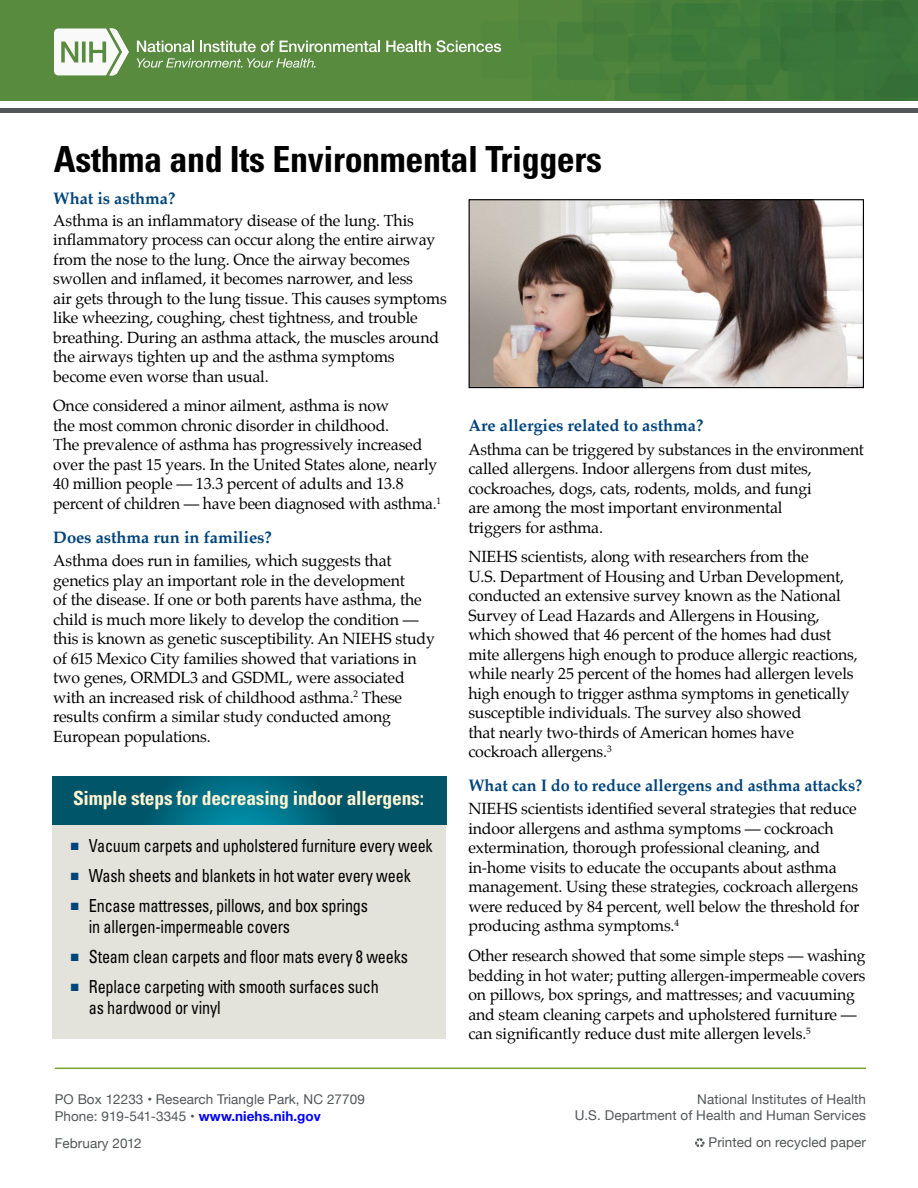
<style>
.page{position:relative;width:918px;height:1188px;background:#fff}
.page>*{position:absolute;margin:0;border:0;box-sizing:border-box;transform-origin:0 0}
.t1{font:700 condensed 36px "Univers";letter-spacing:-.01em;color:#000}
.t2{font:700 condensed 19.5px "Univers";letter-spacing:-.01em;color:#fff4d3}
.t3{font:condensed 18px/21px "Univers";letter-spacing:-.01em;color:#000;scale:.9 1}
.Subhead{font:700 16.5px "Palatino";letter-spacing:-.005em;color:#00447c}
.Bodycopy{font:15.9px/19.5px "Palatino";letter-spacing:-.01em;color:#000}
.t4{font:13.5px/16.5px "Helvetica Neue";letter-spacing:.005em;color:#535557}
.s1{color:#00447c}
.s2{font-weight:700;color:#00f}
</style>
<div class="page">
<img style="left:471px;top:201px;width:391px;height:185px">
<div style="left:469px;top:199px;width:395px;height:189px;border:1px solid #000"></div>
<div style="left:53px;top:780px;width:393px;height:259px;background:#e3e3db"></div>
<svg style="left:53px;top:776px;width:393px;height:48px;background:#006074"></svg>
<img style="left:0;top:0;width:918px;height:101px">
<hr style="left:0;top:109px;width:918px;height:4px;background:#535557">
<svg style="left:695px;top:1138px;width:10px;height:9px"></svg>
<hr style="left:55px;top:1068px;width:811px;height:1px;background:#78a22f">
<svg style="left:54px;top:28px;width:75px;height:47px"></svg>
<svg style="left:137px;top:41px;width:57px;height:11px"></svg>
<svg style="left:200px;top:41px;width:74px;height:11px"></svg>
<svg style="left:280px;top:41px;width:100px;height:11px"></svg>
<svg style="left:386px;top:40px;width:115px;height:12px"></svg>
<svg style="left:137px;top:58px;width:179px;height:10px;background:#81a76e"></svg>
<p class="t1" style="left:54px;top:137px;width:550px">Asthma and Its Environmental Triggers</p>
<p class="Subhead" style="left:53px;top:184px;width:124px">What is asthma?</p>
<p class="Bodycopy" style="left:53px;top:210px;width:395px">Asthma is an inflammatory disease of the lung. This inflammatory process can occur along the entire airway from the nose to the lung. Once the airway becomes swollen and inflamed, it becomes narrower, and less<br>air gets through to the lung tissue. This causes symptoms like wheezing, coughing, chest tightness, and trouble breathing. During an asthma attack, the muscles around the airways tighten up and the asthma symptoms become even worse than usual.</p>
<p class="Bodycopy" style="left:53px;top:396px;width:389px">Once considered a minor ailment, asthma is now<br>the most common chronic disorder in childhood.<br>The prevalence of asthma has progressively increased over the past 15 years. In the United States alone, nearly 40 million people — 13.3 percent of adults and 13.8 percent of children — have been diagnosed with asthma.<sup>1</sup></p>
<p class="Subhead" style="left:53px;top:523px;width:220px">Does asthma run in families?</p>
<p class="Bodycopy" style="left:53px;top:551px;width:383px">Asthma does run in families, which suggests that genetics play an important role in the development<br>of the disease. If one or both parents have asthma, the child is much more likely to develop the condition — this is known as genetic susceptibility. An NIEHS study of 615 Mexico City families showed that variations in two genes, ORMDL3 and GSDML, were associated with an increased risk of childhood asthma.<sup>2</sup> These results confirm a similar study conducted among European populations.</p>
<p class="Subhead" style="left:468px;top:412px;width:236px">Are allergies related to asthma?</p>
<p class="Bodycopy" style="left:468px;top:439px;width:397px">Asthma can be triggered by substances in the environment called allergens. Indoor allergens from dust mites, cockroaches, dogs, cats, rodents, molds, and fungi<br>are among the most important environmental<br>triggers for asthma.</p>
<p class="Bodycopy" style="left:468px;top:547px;width:391px">NIEHS scientists, along with researchers from the<br>U.S. Department of Housing and Urban Development, conducted an extensive survey known as the National Survey of Lead Hazards and Allergens in Housing, which showed that 46 percent of the homes had dust mite allergens high enough to produce allergic reactions, while nearly 25 percent of the homes had allergen levels high enough to trigger asthma symptoms in genetically susceptible individuals. The survey also showed<br>that nearly two-thirds of American homes have cockroach allergens.<sup>3</sup></p>
<p class="Subhead" style="left:468px;top:772px;width:396px">What can I do to reduce allergens and asthma attacks?</p>
<p class="Bodycopy" style="left:468px;top:799px;width:393px">NIEHS scientists identified several strategies that reduce indoor allergens and asthma symptoms — cockroach extermination, thorough professional cleaning, and in-home visits to educate the occupants about asthma management. Using these strategies, cockroach allergens were reduced by 84 percent, well below the threshold for producing asthma symptoms.<sup>4</sup></p>
<p class="Bodycopy" style="left:468px;top:946px;width:399px">Other research showed that some simple steps — washing bedding in hot water; putting allergen-impermeable covers on pillows, box springs, and mattresses; and vacuuming and steam cleaning carpets and upholstered furniture — can significantly reduce dust mite allergen levels.<sup>5</sup></p>
<p class="t2" style="left:73px;top:786px;width:353px">Simple steps for decreasing indoor allergens:</p>
<p class="t3" style="left:71px;top:835px;width:404px"><span class="s1">■</span> Vacuum carpets and upholstered furniture every week</p>
<p class="t3" style="left:71px;top:865px;width:379px"><span class="s1">■</span> Wash sheets and blankets in hot water every week</p>
<p class="t3" style="left:89px;top:895px;width:312px;text-indent:-18px"><span class="s1">■</span> Encase mattresses, pillows, and box springs in allergen-impermeable covers</p>
<p class="t3" style="left:71px;top:946px;width:376px"><span class="s1">■</span> Steam clean carpets and floor mats every 8 weeks</p>
<p class="t3" style="left:89px;top:976px;width:324px;text-indent:-18px"><span class="s1">■</span> Replace carpeting with smooth surfaces such as hardwood or vinyl</p>
<p class="t4" style="left:55px;top:1092px;width:312px">PO Box 12233 • Research Triangle Park, NC 27709<br>Phone: 919-541-3345 • <span class="s2">www.niehs.nih.gov</span></p>
<p class="t4" style="left:55px;top:1135px;width:88px">February 2012</p>
<p class="t4" style="left:697px;top:1092px;width:170px">National Institutes of Health</p>
<p class="t4" style="left:575px;top:1108px;width:293px">U.S. Department of Health and Human Services</p>
<p class="t4" style="left:709px;top:1135px;width:159px">Printed on recycled paper</p>
</div>
